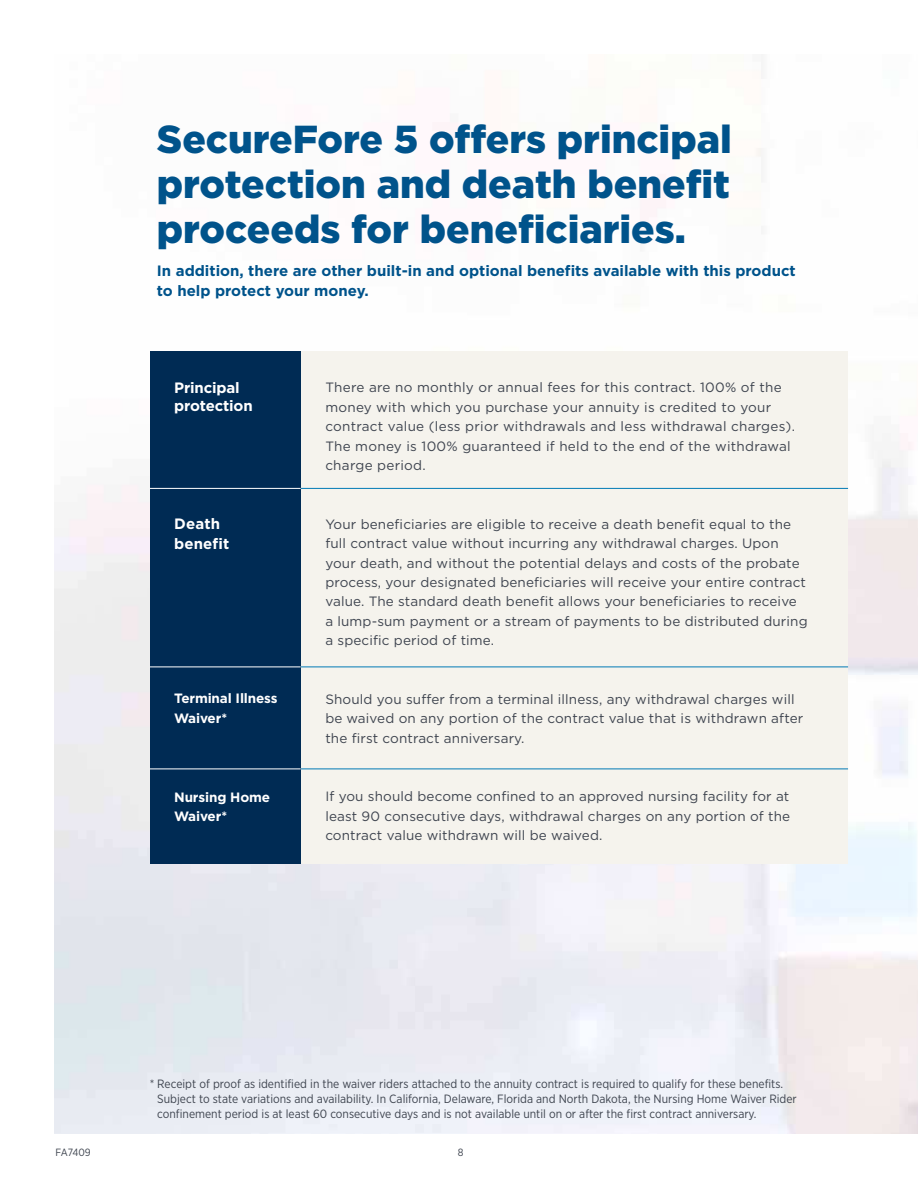
<style>
.page{position:relative;width:918px;height:1188px;background:#fff}
.page>*{position:absolute;margin:0;border:0;box-sizing:border-box;transform-origin:0 0}
.t1{font:900 39px/45px "Gotham";color:#00538b;text-align:justify}
.t2{font:700 15px/19.5px "Gotham";color:#00538b}
.t3{font:700 15px/18px "Gotham";letter-spacing:-.01em;color:#fff}
.t4{font:700 15px/19.5px "Gotham";letter-spacing:.01em;color:#fff}
.t5{font:13.5px/19.5px "Gotham";letter-spacing:.01em;color:#3e444f}
.t6{font:700 13.5px/19.5px "Gotham";letter-spacing:-.01em;color:#fff}
.t7{font:12px/15px "Gotham Narrow";color:#3e444f}
.t8{font:10.5px "Gotham Narrow";color:#3e444f}
</style>
<div class="page">
<div style="left:254px;top:351px;width:594px;height:513px;background:#f5f3ed"></div>
<hr style="left:296px;top:488px;width:552px;height:1px;background:#007ab5">
<hr style="left:296px;top:667px;width:552px;height:1px;background:#007ab5">
<hr style="left:296px;top:769px;width:552px;height:1px;background:#007ab5">
<div style="left:150px;top:351px;width:151px;height:513px;background:#002b54"></div>
<hr style="left:150px;top:488px;width:151px;height:1px;background:#fff">
<hr style="left:150px;top:667px;width:151px;height:1px;background:#fff">
<hr style="left:150px;top:769px;width:151px;height:1px;background:#fff">
<h1 class="t1" style="left:157px;top:119px;width:576px">SecureFore 5 offers principal protection and death benefit proceeds for beneficiaries.</h1>
<p class="t2" style="left:157px;top:262px;width:640px">In addition, there are other built-in and optional benefits available with this product to help protect your money.</p>
<p class="t3" style="left:174px;top:380px;width:80px">Principal protection</p>
<p class="t5" style="left:325px;top:378px;width:471px">There are no monthly or annual fees for this contract. 100% of the money with which you purchase your annuity is credited to your contract value (less prior withdrawals and less withdrawal charges).<br>The money is 100% guaranteed if held to the end of the withdrawal charge period.</p>
<p class="t4" style="left:174px;top:515px;width:57px">Death benefit</p>
<p class="t5" style="left:325px;top:515px;width:484px">Your beneficiaries are eligible to receive a death benefit equal to the full contract value without incurring any withdrawal charges. Upon your death, and without the potential delays and costs of the probate process, your designated beneficiaries will receive your entire contract value. The standard death benefit allows your beneficiaries to receive a lump-sum payment or a stream of payments to be distributed during a specific period of time.</p>
<p class="t6" style="left:174px;top:689px;width:105px">Terminal Illness<br>Waiver*</p>
<p class="t5" style="left:325px;top:690px;width:479px">Should you suffer from a terminal illness, any withdrawal charges will be waived on any portion of the contract value that is withdrawn after the first contract anniversary.</p>
<p class="t6" style="left:174px;top:788px;width:97px">Nursing Home<br>Waiver*</p>
<p class="t5" style="left:325px;top:788px;width:466px;text-align:justify">If you should become confined to an approved nursing facility for at least 90 consecutive days, withdrawal charges on any portion of the contract value withdrawn will be waived.</p>
<p class="t7" style="left:157px;top:1077px;width:641px;text-indent:-8px">* Receipt of proof as identified in the waiver riders attached to the annuity contract is required to qualify for these benefits.<br>Subject to state variations and availability. In California, Delaware, Florida and North Dakota, the Nursing Home Waiver Rider confinement period is at least 60 consecutive days and is not available until on or after the first contract anniversary.</p>
<p class="t8" style="left:56px;top:1148px;width:37px">FA7409</p>
<p class="t8" style="left:458px;top:1148px;width:7px">8</p>
</div>
